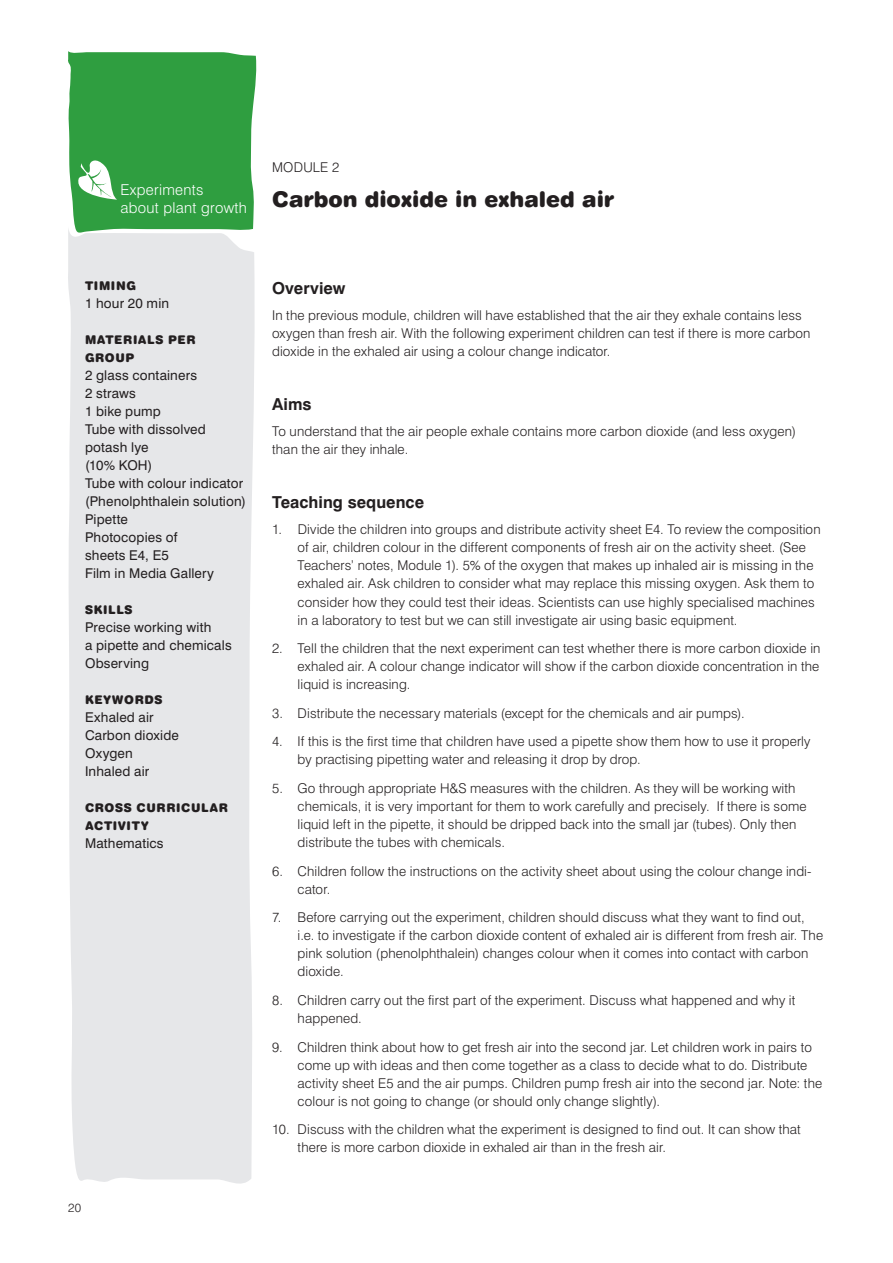
<style>
.page{position:relative;width:893px;height:1263px;background:#fff}
.page>*{position:absolute;margin:0;border:0;box-sizing:border-box;transform-origin:0 0}
.t1{font:21.75px "Swiss 721 BT Black Rounded";letter-spacing:-.005em;color:#231f20}
.t2{font:700 16.5px "Swiss 721 BT";letter-spacing:.005em;color:#231f20}
.t3{font:300 15px/18px "Swiss 721 BT";letter-spacing:.02em;color:#fff}
.t4{font:300 13.5px/18px "Swiss 721 BT";letter-spacing:.01em;color:#231f20}
.t5{font:13.5px/18px "Swiss 721 BT";letter-spacing:.01em;color:#231f20}
.t6{font:12px/18px "Swiss 721 BT Black Rounded";letter-spacing:.05em;color:#231f20}
.t7{font:300 12px "Swiss 721 BT";color:#231f20}
</style>
<div class="page">
<div style="left:68px;top:235px;width:187px;height:949px;background:#e6e7e9"></div>
<svg style="left:68px;top:51px;width:189px;height:184px;background:#42a651"></svg>
<p class="t3" style="left:120px;top:180px;width:128px">Experiments<br>about plant growth</p>
<p class="t4" style="left:272px;top:159px;width:68px">MODULE 2</p>
<h1 class="t1" style="left:272px;top:186px;width:344px">CARBON DIOXIDE IN EXHALED AIR</h1>
<p class="t6" style="left:85px;top:277px;width:52px">TIMING</p>
<p class="t5" style="left:85px;top:294px;width:86px">1 hour 20 min</p>
<p class="t6" style="left:85px;top:331px;width:112px">MATERIALS PER<br>GROUP</p>
<p class="t5" style="left:85px;top:366px;width:162px">2 glass containers<br>2 straws<br>1 bike pump<br>Tube with dissolved potash lye<br>(10% KOH)<br>Tube with colour indicator (Phenolphthalein solution)<br>Pipette<br>Photocopies of<br>sheets E4, E5<br>Film in Media Gallery</p>
<p class="t6" style="left:85px;top:601px;width:48px">SKILLS</p>
<p class="t5" style="left:85px;top:618px;width:148px">Precise working with<br>a pipette and chemicals<br>Observing</p>
<p class="t6" style="left:85px;top:691px;width:78px">KEYWORDS</p>
<p class="t5" style="left:85px;top:708px;width:95px">Exhaled air<br>Carbon dioxide<br>Oxygen<br>Inhaled air</p>
<p class="t6" style="left:85px;top:799px;width:144px">CROSS CURRICULAR<br>ACTIVITY</p>
<p class="t5" style="left:85px;top:834px;width:80px">Mathematics</p>
<p class="t7" style="left:68px;top:1200px;width:15px">20</p>
<p class="t2" style="left:272px;top:278px;width:75px">Overview</p>
<p class="t4" style="left:272px;top:306px;width:540px">In the previous module, children will have established that the air they exhale contains less oxygen than fresh air. With the following experiment children can test if there is more carbon dioxide in the exhaled air using a colour change indicator.</p>
<p class="t2" style="left:272px;top:394px;width:41px">Aims</p>
<p class="t4" style="left:272px;top:422px;width:525px">To understand that the air people exhale contains more carbon dioxide (and less oxygen) than the air they inhale.</p>
<p class="t2" style="left:272px;top:492px;width:154px">Teaching sequence</p>
<p class="t4" style="left:298px;top:521px;width:524px;text-indent:-26px">1. Divide the children into groups and distribute activity sheet E4. To review the composition of air, children colour in the different components of fresh air on the activity sheet. (See Teachers’ notes, Module 1). 5% of the oxygen that makes up inhaled air is missing in the exhaled air. Ask children to consider what may replace this missing oxygen. Ask them to consider how they could test their ideas. Scientists can use highly specialised machines in a laboratory to test but we can still investigate air using basic equipment.</p>
<p class="t4" style="left:298px;top:639px;width:524px;text-align:justify;text-indent:-26px">2. Tell the children that the next experiment can test whether there is more carbon dioxide in exhaled air. A colour change indicator will show if the carbon dioxide concentration in the liquid is increasing.</p>
<p class="t4" style="left:272px;top:704px;width:474px">3. Distribute the necessary materials (except for the chemicals and air pumps).</p>
<p class="t4" style="left:298px;top:732px;width:514px;text-indent:-26px">4. If this is the first time that children have used a pipette show them how to use it properly by practising pipetting water and releasing it drop by drop.</p>
<p class="t4" style="left:298px;top:779px;width:510px;text-indent:-26px">5. Go through appropriate H&amp;S measures with the children. As they will be working with chemicals, it is very important for them to work carefully and precisely. If there is some liquid left in the pipette, it should be dripped back into the small jar (tubes). Only then distribute the tubes with chemicals.</p>
<p class="t4" style="left:298px;top:862px;width:515px;text-indent:-26px">6. Children follow the instructions on the activity sheet about using the colour change indi&shy;cator.</p>
<p class="t4" style="left:298px;top:908px;width:527px;text-indent:-26px">7. Before carrying out the experiment, children should discuss what they want to find out, i.e. to investigate if the carbon dioxide content of exhaled air is different from fresh air. The pink solution (phenolphthalein) changes colour when it comes into contact with carbon dioxide.</p>
<p class="t4" style="left:298px;top:991px;width:499px;text-indent:-26px">8. Children carry out the first part of the experiment. Discuss what happened and why it happened.</p>
<p class="t4" style="left:298px;top:1038px;width:526px;text-indent:-26px">9. Children think about how to get fresh air into the second jar. Let children work in pairs to come up with ideas and then come together as a class to decide what to do. Distribute activity sheet E5 and the air pumps. Children pump fresh air into the second jar. Note: the colour is not going to change (or should only change slightly).</p>
<p class="t4" style="left:298px;top:1120px;width:505px;text-indent:-26px">10. Discuss with the children what the experiment is designed to find out. It can show that there is more carbon dioxide in exhaled air than in the fresh air.</p>
</div>
